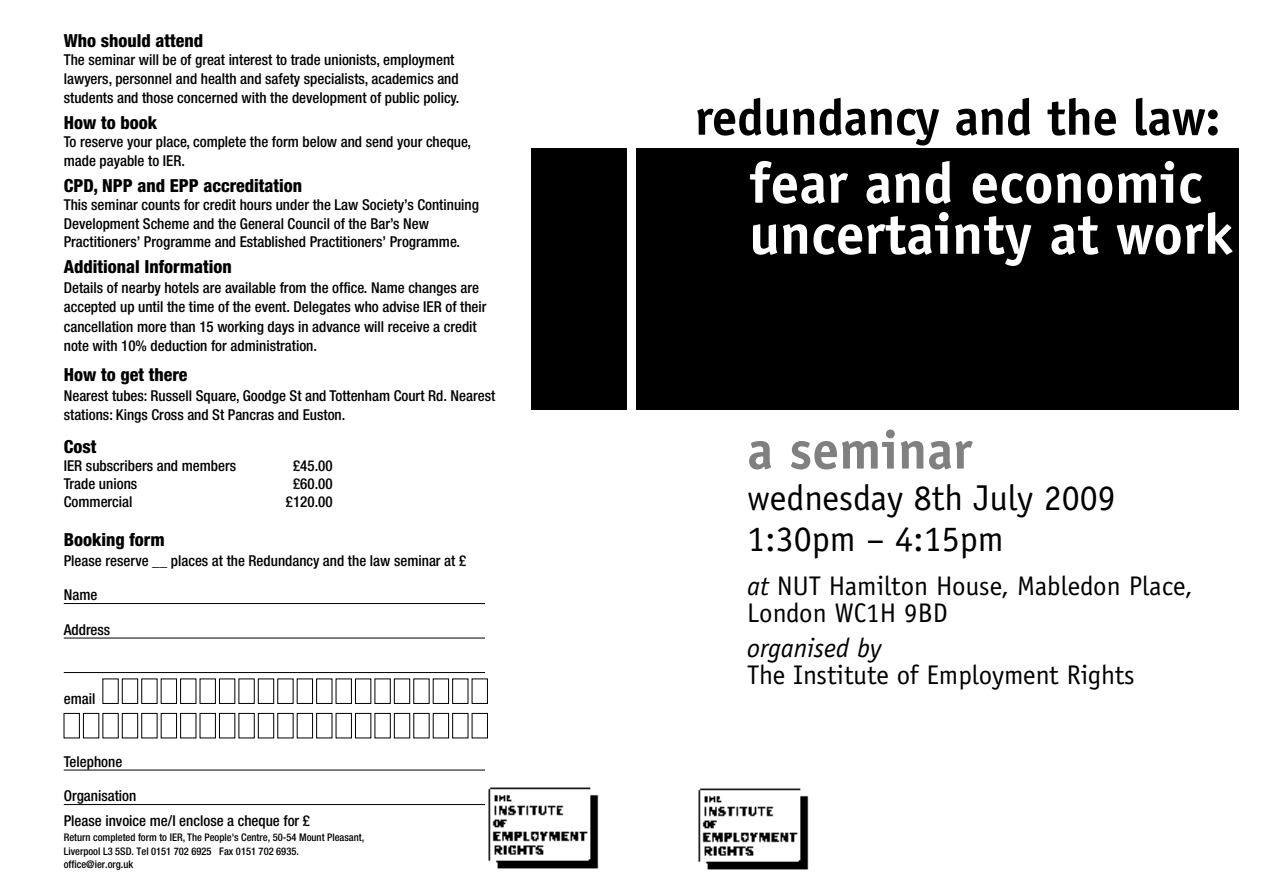
<style>
.page{position:relative;width:1263px;height:893px;background:#fff}
.page>*{position:absolute;margin:0;border:0;box-sizing:border-box;transform-origin:0 0}
.t1{font:700 57.75px/51px "Officina Sans";color:#fff}
.t2{font:700 54px "Officina Sans";color:#808080}
.t3{font:700 51px "Officina Sans";letter-spacing:-.005em;color:#000}
.t4{font:36px/40.2px "Officina Sans";color:#000}
.t5{font:27px/27px "Officina Sans";color:#000}
.t6{font:italic 27px "Officina Sans";color:#000}
.t7{font:800 condensed 18px "Helvetica Neue";color:#000}
.t8{font:500 condensed 15px/18.6px "Helvetica Neue";color:#000}
.t9{font:500 condensed 10.5px/13.5px "Helvetica Neue";color:#000}
.s1{font-style:italic}
</style>
<div class="page">
<hr style="left:64px;top:603px;width:421px;height:1px;background:#000">
<hr style="left:64px;top:638px;width:421px;height:1px;background:#000">
<hr style="left:64px;top:672px;width:421px;height:1px;background:#000">
<hr style="left:64px;top:770px;width:421px;height:1px;background:#000">
<hr style="left:64px;top:804px;width:421px;height:1px;background:#000">
<div style="left:472px;top:713px;width:16px;height:25px;border:1px solid #000"></div>
<div style="left:452px;top:713px;width:16px;height:25px;border:1px solid #000"></div>
<div style="left:433px;top:713px;width:16px;height:25px;border:1px solid #000"></div>
<div style="left:394px;top:713px;width:16px;height:25px;border:1px solid #000"></div>
<div style="left:355px;top:713px;width:16px;height:25px;border:1px solid #000"></div>
<div style="left:336px;top:713px;width:16px;height:25px;border:1px solid #000"></div>
<div style="left:316px;top:713px;width:16px;height:25px;border:1px solid #000"></div>
<div style="left:297px;top:713px;width:16px;height:25px;border:1px solid #000"></div>
<div style="left:258px;top:713px;width:16px;height:25px;border:1px solid #000"></div>
<div style="left:219px;top:713px;width:16px;height:25px;border:1px solid #000"></div>
<div style="left:200px;top:713px;width:16px;height:25px;border:1px solid #000"></div>
<div style="left:180px;top:713px;width:16px;height:25px;border:1px solid #000"></div>
<div style="left:161px;top:713px;width:16px;height:25px;border:1px solid #000"></div>
<div style="left:122px;top:713px;width:16px;height:25px;border:1px solid #000"></div>
<div style="left:83px;top:713px;width:16px;height:25px;border:1px solid #000"></div>
<div style="left:64px;top:713px;width:16px;height:25px;border:1px solid #000"></div>
<div style="left:472px;top:679px;width:16px;height:25px;border:1px solid #000"></div>
<div style="left:452px;top:679px;width:16px;height:25px;border:1px solid #000"></div>
<div style="left:433px;top:679px;width:16px;height:25px;border:1px solid #000"></div>
<div style="left:394px;top:679px;width:16px;height:25px;border:1px solid #000"></div>
<div style="left:355px;top:679px;width:16px;height:25px;border:1px solid #000"></div>
<div style="left:336px;top:679px;width:16px;height:25px;border:1px solid #000"></div>
<div style="left:316px;top:679px;width:16px;height:25px;border:1px solid #000"></div>
<div style="left:297px;top:679px;width:16px;height:25px;border:1px solid #000"></div>
<div style="left:258px;top:679px;width:16px;height:25px;border:1px solid #000"></div>
<div style="left:219px;top:679px;width:16px;height:25px;border:1px solid #000"></div>
<div style="left:200px;top:679px;width:16px;height:25px;border:1px solid #000"></div>
<div style="left:180px;top:679px;width:16px;height:25px;border:1px solid #000"></div>
<div style="left:161px;top:679px;width:16px;height:25px;border:1px solid #000"></div>
<div style="left:141px;top:679px;width:16px;height:25px;border:1px solid #000"></div>
<div style="left:122px;top:679px;width:16px;height:25px;border:1px solid #000"></div>
<div style="left:636px;top:148px;width:602px;height:261px;background:#000"></div>
<img style="left:698px;top:788px;width:111px;height:82px">
<div style="left:531px;top:148px;width:96px;height:261px;background:#000"></div>
<img style="left:484px;top:787px;width:115px;height:82px">
<p class="t7" style="left:64px;top:34px;width:141px">Who should attend</p>
<p class="t8" style="left:64px;top:52px;width:397px">The seminar will be of great interest to trade unionists, employment lawyers, personnel and health and safety specialists, academics and students and those concerned with the development of public policy.</p>
<p class="t7" style="left:64px;top:116px;width:95px">How to book</p>
<p class="t8" style="left:64px;top:134px;width:409px">To reserve your place, complete the form below and send your cheque, made payable to IER.</p>
<p class="t7" style="left:64px;top:179px;width:240px">CPD, NPP and EPP accreditation</p>
<p class="t8" style="left:64px;top:197px;width:417px">This seminar counts for credit hours under the Law Society’s Continuing<br>Development Scheme and the General Council of the Bar’s New<br>Practitioners’ Programme and Established Practitioners’ Programme.</p>
<p class="t7" style="left:64px;top:260px;width:170px">Additional Information</p>
<p class="t8" style="left:64px;top:279px;width:424px;line-height:19.5px">Details of nearby hotels are available from the office. Name changes are accepted up until the time of the event. Delegates who advise IER of their cancellation more than 15 working days in advance will receive a credit note with 10% deduction for administration.</p>
<p class="t7" style="left:64px;top:368px;width:125px">How to get there</p>
<p class="t8" style="left:64px;top:387px;width:433px;line-height:19.5px">Nearest tubes: Russell Square, Goodge St and Tottenham Court Rd. Nearest stations: Kings Cross and St Pancras and Euston.</p>
<p class="t7" style="left:64px;top:440px;width:34px">Cost</p>
<p class="t8" style="left:64px;top:457px;width:174px">IER subscribers and members</p>
<p class="t8" style="left:293px;top:457px;width:41px">£45.00</p>
<p class="t8" style="left:64px;top:475px;width:75px">Trade unions</p>
<p class="t8" style="left:293px;top:475px;width:41px">£60.00</p>
<p class="t8" style="left:64px;top:493px;width:70px">Commercial</p>
<p class="t8" style="left:286px;top:493px;width:48px">£120.00</p>
<p class="t7" style="left:64px;top:533px;width:103px">Booking form</p>
<p class="t8" style="left:64px;top:552px;width:404px">Please reserve __ places at the Redundancy and the law seminar at £</p>
<p class="t8" style="left:64px;top:587px;width:35px">Name</p>
<p class="t8" style="left:64px;top:621px;width:48px">Address</p>
<p class="t8" style="left:64px;top:690px;width:33px">email</p>
<p class="t8" style="left:64px;top:753px;width:60px">Telephone</p>
<p class="t8" style="left:64px;top:785px;width:248px;line-height:25px">Organisation<br>Please invoice me/I enclose a cheque for £</p>
<p class="t9" style="left:64px;top:832px;width:302px">Return completed form to IER, The People's Centre, 50-54 Mount Pleasant,<br>Liverpool L3 5SD. Tel 0151 702 6925 Fax 0151 702 6935. office@ier.org.uk</p>
<h3 class="t3" style="left:695px;top:98px;width:527px">redundancy and the law:</h3>
<h1 class="t1" style="left:749px;top:162px;width:486px">fear and economic uncertainty at work</h1>
<h2 class="t2" style="left:747px;top:430px;width:226px">a seminar</h2>
<h3 class="t4" style="left:747px;top:481px;width:370px">wednesday 8th July 2009<br>1:30pm – 4:15pm</h3>
<h3 class="t5" style="left:747px;top:574px;width:447px"><span class="s1">at</span> NUT Hamilton House, Mabledon Place,<br>London WC1H 9BD</h3>
<h3 class="t6" style="left:747px;top:638px;width:136px">organised by</h3>
<h3 class="t5" style="left:747px;top:664px;width:389px">The Institute of Employment Rights</h3>
</div>
